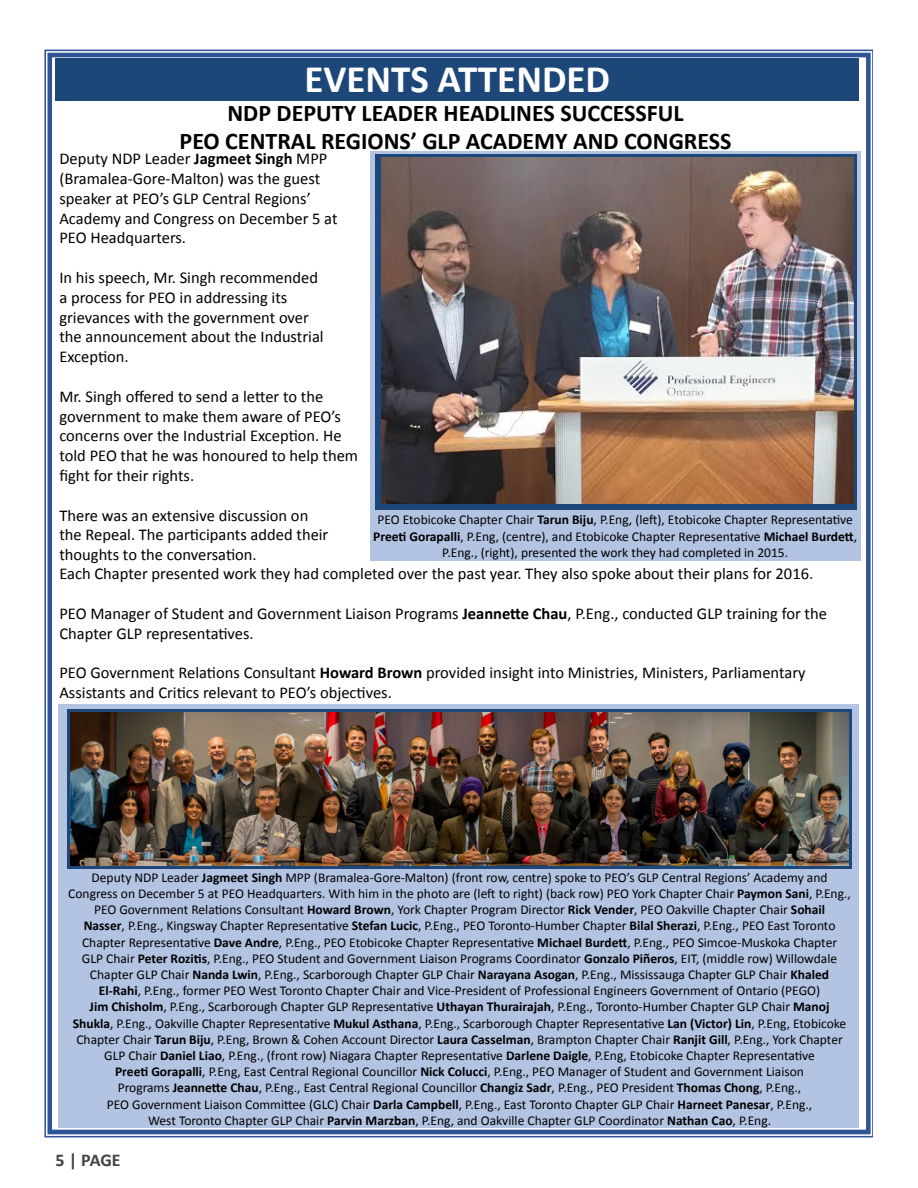
<style>
.page{position:relative;width:918px;height:1188px;background:#fff}
.page>*{position:absolute;margin:0;border:0;box-sizing:border-box;transform-origin:0 0}
.t1{font:700 39px "Calibri";color:#fff}
.t2{font:700 24px/28.8px "Calibri";color:#000;text-align:center}
.t3{font:700 18px "Calibri";color:#434345}
.t4{font:16.5px/19.8px "Calibri";color:#000}
.t5{font:13.5px/16.2px "Calibri";color:#000;text-align:center}
.s1{font-weight:700}
</style>
<div class="page">
<div style="left:47px;top:53px;width:824px;height:1081px;border:5px solid #2f5496"></div>
<div style="left:370px;top:151px;width:491px;height:410px;background:#b3c3e2"></div>
<div style="left:375px;top:154px;width:481px;height:356px;background:#1d4778"></div>
<div style="left:59px;top:704px;width:800px;height:424px;background:#b3c3e2"></div>
<div style="left:67px;top:709px;width:785px;height:159px;background:#1d4778"></div>
<img style="left:71px;top:712px;width:778px;height:154px">
<div style="left:55px;top:58px;width:804px;height:43px;background:#1d4778"></div>
<img style="left:381px;top:158px;width:472px;height:346px">
<h1 class="t1" style="left:304px;top:51px;width:307px">EVENTS ATTENDED</h1>
<h2 class="t2" style="left:180px;top:97px;width:554px">NDP DEPUTY LEADER HEADLINES SUCCESSFUL<br>PEO CENTRAL REGIONS’ GLP ACADEMY AND CONGRESS</h2>
<p class="t4" style="left:59px;top:148px;width:280px">Deputy NDP Leader <span class="s1">Jagmeet Singh</span> MPP (Bramalea-Gore-Malton) was the guest speaker at PEO’s GLP Central Regions’ Academy and Congress on December 5 at PEO Headquarters.</p>
<p class="t4" style="left:59px;top:267px;width:266px">In his speech, Mr. Singh recommended a process for PEO in addressing its grievances with the government over the announcement about the Industrial<br>Exception.</p>
<p class="t4" style="left:59px;top:386px;width:300px">Mr. Singh offered to send a letter to the government to make them aware of PEO’s concerns over the Industrial Exception. He told PEO that he was honoured to help them fight for their rights.</p>
<p class="t4" style="left:59px;top:505px;width:270px">There was an extensive discussion on the Repeal. The participants added their thoughts to the conversation.</p>
<p class="t5" style="left:373px;top:512px;width:485px">PEO Etobicoke Chapter Chair <span class="s1">Tarun Biju</span>, P.Eng, (left), Etobicoke Chapter Representative<br><span class="s1">Preeti Gorapalli</span>, P.Eng, (centre), and Etobicoke Chapter Representative <span class="s1">Michael Burdett</span>,<br>P.Eng., (right), presented the work they had completed in 2015.</p>
<p class="t4" style="left:59px;top:564px;width:755px">Each Chapter presented work they had completed over the past year. They also spoke about their plans for 2016.</p>
<p class="t4" style="left:59px;top:603px;width:769px">PEO Manager of Student and Government Liaison Programs <span class="s1">Jeannette Chau</span>, P.Eng., conducted GLP training for the<br>Chapter GLP representatives.</p>
<p class="t4" style="left:59px;top:663px;width:748px">PEO Government Relations Consultant <span class="s1">Howard Brown</span> provided insight into Ministries, Ministers, Parliamentary<br>Assistants and Critics relevant to PEO’s objectives.</p>
<p class="t5" style="left:68px;top:869px;width:784px">Deputy NDP Leader <span class="s1">Jagmeet Singh</span> MPP (Bramalea-Gore-Malton) (front row, centre) spoke to PEO’s GLP Central Regions’ Academy and Congress on December 5 at PEO Headquarters. With him in the photo are (left to right) (back row) PEO York Chapter Chair <span class="s1">Paymon Sani</span>, P.Eng., PEO Government Relations Consultant <span class="s1">Howard Brown</span>, York Chapter Program Director <span class="s1">Rick Vender</span>, PEO Oakville Chapter Chair <span class="s1">Sohail<br>Nasser</span>, P.Eng., Kingsway Chapter Representative <span class="s1">Stefan Lucic</span>, P.Eng., PEO Toronto-Humber Chapter <span class="s1">Bilal Sherazi</span>, P.Eng., PEO East Toronto Chapter Representative <span class="s1">Dave Andre</span>, P.Eng., PEO Etobicoke Chapter Representative <span class="s1">Michael Burdett</span>, P.Eng., PEO Simcoe-Muskoka Chapter<br>GLP Chair <span class="s1">Peter Rozitis</span>, P.Eng., PEO Student and Government Liaison Programs Coordinator <span class="s1">Gonzalo Piñeros</span>, EIT, (middle row) Willowdale Chapter GLP Chair <span class="s1">Nanda Lwin</span>, P.Eng., Scarborough Chapter GLP Chair <span class="s1">Narayana Asogan</span>, P.Eng., Mississauga Chapter GLP Chair <span class="s1">Khaled El-Rahi</span>, P.Eng., former PEO West Toronto Chapter Chair and Vice-President of Professional Engineers Government of Ontario (PEGO)<br><span class="s1">Jim Chisholm</span>, P.Eng., Scarborough Chapter GLP Representative <span class="s1">Uthayan Thurairajah</span>, P.Eng., Toronto-Humber Chapter GLP Chair <span class="s1">Manoj Shukla</span>, P.Eng., Oakville Chapter Representative <span class="s1">Mukul Asthana</span>, P.Eng., Scarborough Chapter Representative <span class="s1">Lan (Victor) Lin</span>, P.Eng, Etobicoke Chapter Chair <span class="s1">Tarun Biju</span>, P.Eng, Brown &amp; Cohen Account Director <span class="s1">Laura Casselman</span>, Brampton Chapter Chair <span class="s1">Ranjit Gill</span>, P.Eng., York Chapter GLP Chair <span class="s1">Daniel Liao</span>, P.Eng., (front row) Niagara Chapter Representative <span class="s1">Darlene Daigle</span>, P.Eng, Etobicoke Chapter Representative<br><span class="s1">Preeti Gorapalli</span>, P.Eng, East Central Regional Councillor <span class="s1">Nick Colucci</span>, P.Eng., PEO Manager of Student and Government Liaison<br>Programs <span class="s1">Jeannette Chau</span>, P.Eng., East Central Regional Councillor <span class="s1">Changiz Sadr</span>, P.Eng., PEO President <span class="s1">Thomas Chong</span>, P.Eng.,<br>PEO Government Liaison Committee (GLC) Chair <span class="s1">Darla Campbell</span>, P.Eng., East Toronto Chapter GLP Chair <span class="s1">Harneet Panesar</span>, P.Eng.,<br>West Toronto Chapter GLP Chair <span class="s1">Parvin Marzban</span>, P.Eng, and Oakville Chapter GLP Coordinator <span class="s1">Nathan Cao</span>, P.Eng.</p>
<h3 class="t3" style="left:56px;top:1147px;width:67px">5 | PAGE</h3>
</div>
